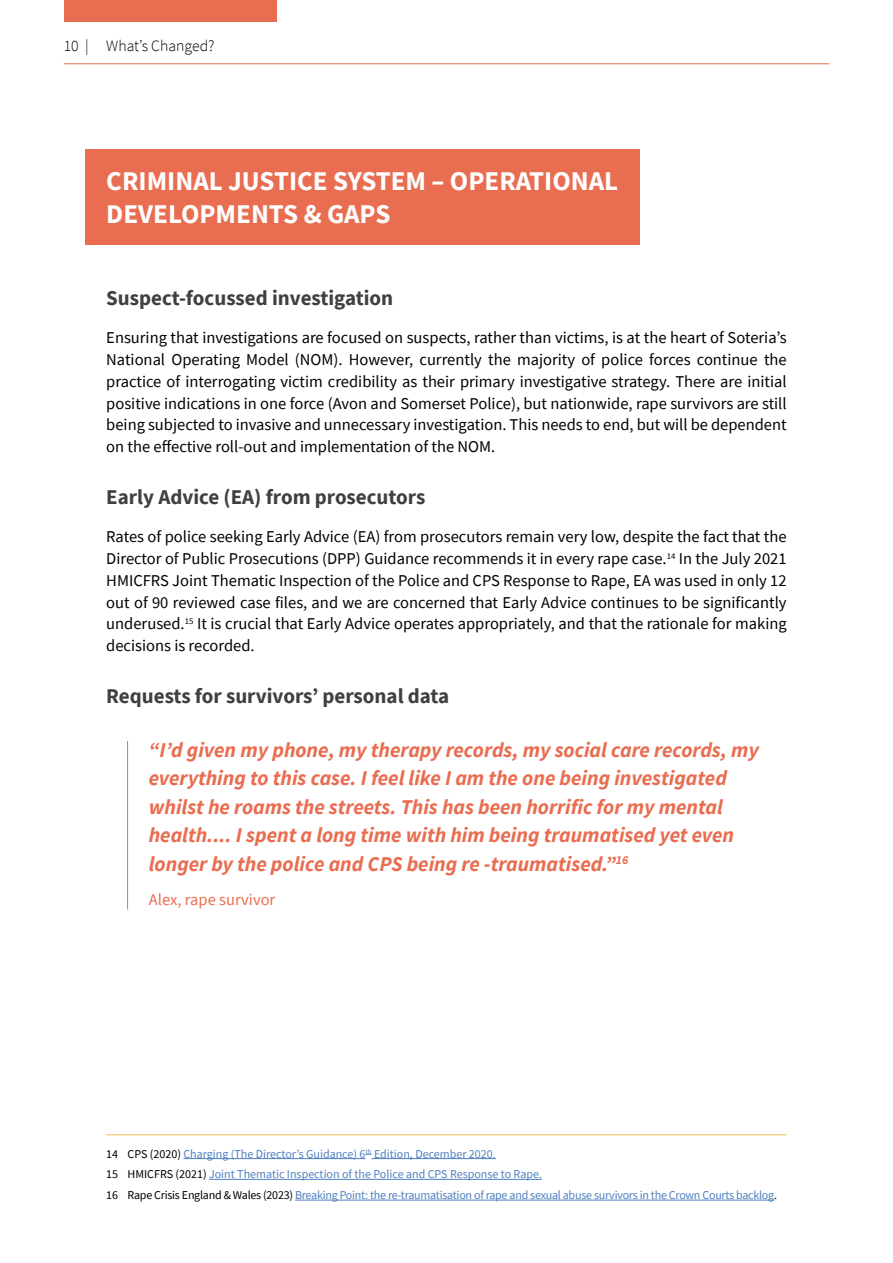
<style>
.page{position:relative;width:893px;height:1263px;background:#fff}
.page>*{position:absolute;margin:0;border:0;box-sizing:border-box;transform-origin:0 0}
.t1{font:700 27px/33px "Source Sans Pro";color:#fff}
.t2{font:italic 700 21px/28.5px "Source Sans Pro";color:#e96d50}
.t3{font:700 21px "Source Sans Pro";color:#404040}
.t4{font:16.5px/21.8px "Source Sans Pro";color:#000;text-align:justify}
.t5{font:16.5px "Source Sans Pro";color:#e96d50}
.t6{font:300 15.75px "Source Sans Pro";color:#000}
.t7{font:12px/20.7px "Source Sans Pro";letter-spacing:-.015em;color:#4e7fc0}
.s1{color:#000}
</style>
<div class="page">
<div style="left:85px;top:149px;width:554px;height:96px;background:#e96d50"></div>
<hr style="left:127px;top:741px;width:1px;height:168px;background:#e96d50">
<hr style="left:106px;top:1134px;width:681px;height:1px;background:#eac057">
<hr style="left:183px;top:1158px;width:182px;height:1px;background:#4e7fc0">
<hr style="left:372px;top:1158px;width:124px;height:1px;background:#4e7fc0">
<hr style="left:209px;top:1179px;width:333px;height:1px;background:#4e7fc0">
<hr style="left:295px;top:1200px;width:479px;height:1px;background:#4e7fc0">
<hr style="left:64px;top:63px;width:765px;height:1px;background:#e96d50">
<div style="left:64px;top:0;width:212px;height:21px;background:#e96d50"></div>
<p class="t6" style="left:64px;top:36px;width:152px">10 | What’s Changed?</p>
<h1 class="t1" style="left:106px;top:164px;width:513px">CRIMINAL JUSTICE SYSTEM – OPERATIONAL<br>DEVELOPMENTS &amp; GAPS</h1>
<p class="t3" style="left:106px;top:283px;width:288px">Suspect-focussed investigation</p>
<p class="t4" style="left:106px;top:327px;width:682px">Ensuring that investigations are focused on suspects, rather than victims, is at the heart of Soteria’s National Operating Model (NOM). However, currently the majority of police forces continue the practice of interrogating victim credibility as their primary investigative strategy. There are initial positive indications in one force (Avon and Somerset Police), but nationwide, rape survivors are still being subjected to invasive and unnecessary investigation. This needs to end, but will be dependent on the effective roll-out and implementation of the NOM.</p>
<p class="t3" style="left:106px;top:482px;width:321px">Early Advice (EA) from prosecutors</p>
<p class="t4" style="left:106px;top:526px;width:682px">Rates of police seeking Early Advice (EA) from prosecutors remain very low, despite the fact that the Director of Public Prosecutions (DPP) Guidance recommends it in every rape case.<sup>14</sup> In the July 2021<br>HMICFRS Joint Thematic Inspection of the Police and CPS Response to Rape, EA was used in only 12 out of 90 reviewed case files, and we are concerned that Early Advice continues to be significantly underused.<sup>15</sup> It is crucial that Early Advice operates appropriately, and that the rationale for making decisions is recorded.</p>
<p class="t3" style="left:106px;top:681px;width:344px">Requests for survivors’ personal data</p>
<p class="t2" style="left:149px;top:735px;width:612px">“I’d given my phone, my therapy records, my social care records, my everything to this case. I feel like I am the one being investigated whilst he roams the streets. This has been horrific for my mental health.... I spent a long time with him being traumatised yet even longer by the police and CPS being re -traumatised.”<sup>16</sup></p>
<p class="t5" style="left:149px;top:889px;width:128px">Alex, rape survivor</p>
<p class="t7" style="left:106px;top:1143px;width:672px"><span class="s1">14 CPS (2020)</span> Charging (The Director’s Guidance) 6<sup>th</sup> Edition, December 2020.<br><span class="s1">15 HMICFRS (2021)</span> Joint Thematic Inspection of the Police and CPS Response to Rape.<br><span class="s1">16 Rape Crisis England &amp; Wales (2023)</span> Breaking Point: the re-traumatisation of rape and sexual abuse survivors in the Crown Courts backlog<span class="s1">.</span></p>
</div>
